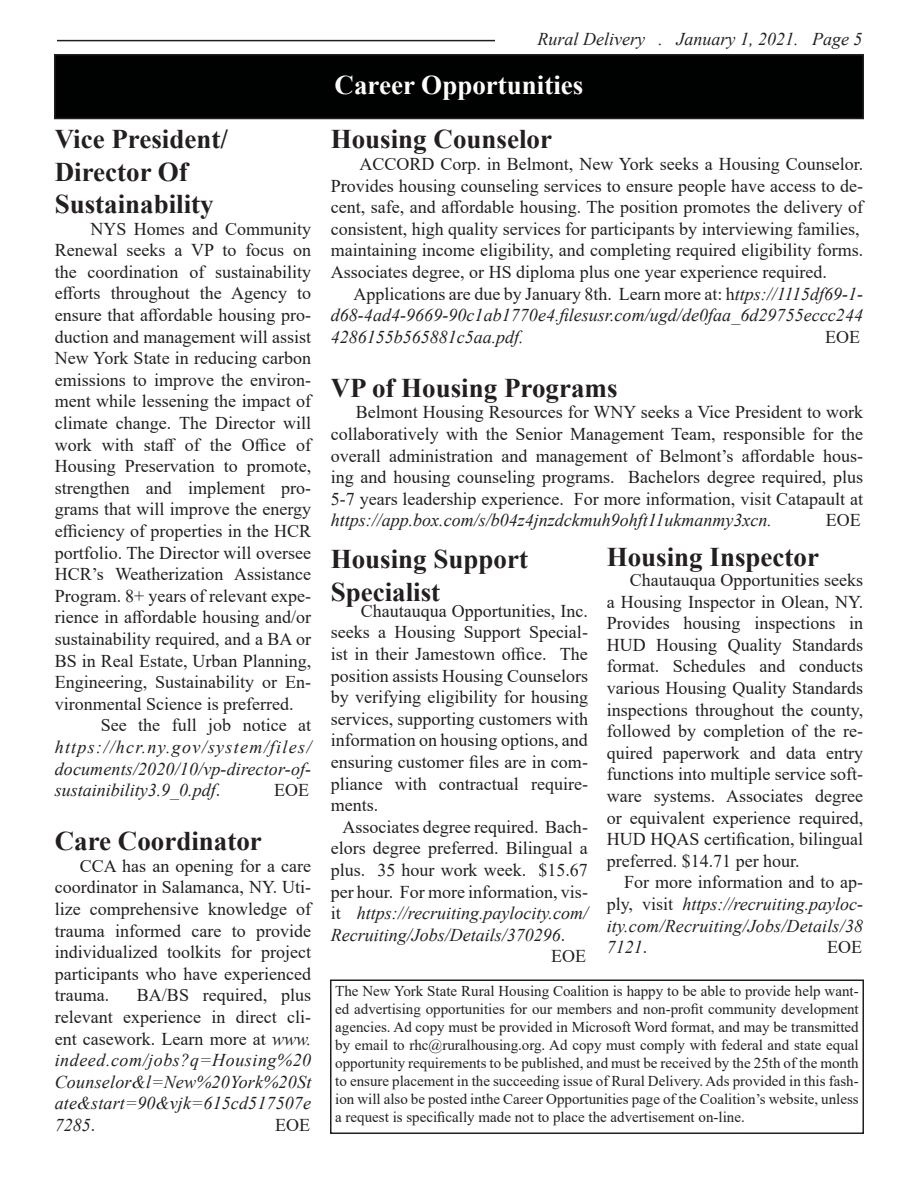
<style>
.page{position:relative;width:918px;height:1188px;background:#fff}
.page>*{position:absolute;margin:0;border:0;box-sizing:border-box;transform-origin:0 0}
.t1{font:700 27px "Times New Roman";color:#231f20}
.t2{font:700 27px "Times New Roman";color:#fffdfc}
.t3{font:18px/21.6px "Times New Roman";color:#231f20;text-align:justify}
.t4{font:italic 18px/21.6px "Times New Roman";color:#231f20;text-align:justify}
.t5{font:15px/18px "Times New Roman";color:#231f20;text-align:justify}
.s1{font-style:normal}
.s2{font-style:italic}
</style>
<div class="page">
<hr style="left:57px;top:40px;width:438px;height:1px;background:#231f20">
<div style="left:55px;top:55px;width:808px;height:63px;background:#000201"></div>
<div style="left:54px;top:54px;width:810px;height:65px;border:2px solid #231f20"></div>
<div style="left:330px;top:980px;width:534px;height:154px;border:2px solid #231f20"></div>
<p class="t1" style="left:55px;top:120px;width:175px">Vice President/</p>
<p class="t1" style="left:55px;top:152px;width:135px">Director Of</p>
<p class="t1" style="left:55px;top:184px;width:161px">Sustainability</p>
<p class="t3" style="left:55px;top:217px;width:258px;text-indent:36px">NYS Homes and Community Renewal seeks a VP to focus on the coordination of sustainability efforts throughout the Agency to ensure that affordable housing pro&shy;duction and management will assist New York State in reducing carbon emissions to improve the environ&shy;ment while lessening the impact of climate change. The Director will work with staff of the Office of Housing Preservation to promote, strengthen and implement pro&shy;grams that will improve the energy efficiency of properties in the HCR portfolio. The Director will oversee HCR’s Weatherization Assistance Program. 8+ years of relevant expe&shy;rience in affordable housing and/or sustainability required, and a BA or BS in Real Estate, Urban Planning, Engineering, Sustainability or En&shy;vironmental Science is preferred.</p>
<p class="t4" style="left:55px;top:714px;width:258px;text-indent:46px"><span class="s1">See the full job notice at </span>https://hcr.ny.gov/system/files/ documents/2020/10/vp-director-of&shy;sustainibility3.9_0.pdf<span class="s1">.</span></p>
<p class="t3" style="left:274px;top:779px;width:36px">EOE</p>
<p class="t1" style="left:55px;top:822px;width:209px">Care Coordinator</p>
<p class="t3" style="left:55px;top:854px;width:258px;text-indent:25px">CCA has an opening for a care coordinator in Salamanca, NY. Uti&shy;lize comprehensive knowledge of trauma informed care to provide individualized toolkits for project participants who have experienced trauma.</p>
<p class="t4" style="left:55px;top:984px;width:258px;text-indent:82px"><span class="s1">BA/BS required, plus relevant experience in direct cli&shy;ent casework. Learn more at</span> www. indeed.com/jobs?q=Housing%20<br>Counselor&amp;l=New%20York%20St ate&amp;start=90&amp;vjk=615cd517507e 7285<span class="s1">.</span></p>
<p class="t3" style="left:275px;top:1114px;width:36px">EOE</p>
<p class="t4" style="left:538px;top:28px;width:326px">Rural Delivery . January 1, 2021. Page 5</p>
<p class="t2" style="left:335px;top:65px;width:250px">Career Opportunities</p>
<p class="t1" style="left:331px;top:120px;width:223px">Housing Counselor</p>
<p class="t3" style="left:331px;top:153px;width:534px;text-indent:29px">ACCORD Corp. in Belmont, New York seeks a Housing Counselor.<br>Provides housing counseling services to ensure people have access to de&shy;cent, safe, and affordable housing. The position promotes the delivery of consistent, high quality services for participants by interviewing families,</p>
<p class="t3" style="left:331px;top:239px;width:534px">maintaining income eligibility, and completing required eligibility forms.<br>Associates degree, or HS diploma plus one year experience required.</p>
<p class="t4" style="left:331px;top:282px;width:534px;text-indent:23px"><span class="s1">Applications are due by January 8th. Learn more at: h</span>ttps://1115df69-1- d68-4ad4-9669-90c1ab1770e4.filesusr.com/ugd/de0faa_6d29755eccc244<br>4286155b565881c5aa.pdf.</p>
<p class="t3" style="left:825px;top:325px;width:36px">EOE</p>
<p class="t1" style="left:331px;top:368px;width:288px">VP of Housing Programs</p>
<p class="t3" style="left:331px;top:401px;width:534px;text-indent:25px">Belmont Housing Resources for WNY seeks a Vice President to work collaboratively with the Senior Management Team, responsible for the overall administration and management of Belmont’s affordable hous&shy;ing and housing counseling programs. Bachelors degree required, plus 5-7 years leadership experience. For more information, visit Catapault at <span class="s2">https://app.box.com/s/b04z4jnzdckmuh9ohft11ukmanmy3xcn.</span></p>
<p class="t3" style="left:826px;top:509px;width:36px">EOE</p>
<p class="t1" style="left:331px;top:540px;width:199px">Housing Support</p>
<p class="t1" style="left:331px;top:572px;width:111px">Specialist</p>
<p class="t3" style="left:331px;top:599px;width:259px;text-indent:30px">Chautauqua Opportunities, Inc. seeks a Housing Support Special&shy;ist in their Jamestown office. The position assists Housing Counselors by verifying eligibility for housing services, supporting customers with information on housing options, and ensuring customer files are in com&shy;pliance with contractual require&shy;ments.</p>
<p class="t3" style="left:343px;top:815px;width:247px">Associates degree required. Bach-</p>
<p class="t3" style="left:331px;top:837px;width:259px">elors degree preferred. Bilingual a</p>
<p class="t3" style="left:331px;top:859px;width:259px">plus. 35 hour work week. $15.67</p>
<p class="t3" style="left:331px;top:880px;width:259px">per hour. For more information, vis-</p>
<p class="t4" style="left:331px;top:902px;width:259px"><span class="s1">it</span> https://recruiting.paylocity.com/</p>
<p class="t4" style="left:331px;top:924px;width:236px">Recruiting/Jobs/Details/370296<span class="s1">.</span></p>
<p class="t3" style="left:551px;top:945px;width:36px">EOE</p>
<p class="t1" style="left:607px;top:537px;width:214px">Housing Inspector</p>
<p class="t3" style="left:607px;top:569px;width:258px;text-indent:23px">Chautauqua Opportunities seeks a Housing Inspector in Olean, NY.<br>Provides housing inspections in HUD Housing Quality Standards format. Schedules and conducts various Housing Quality Standards inspections throughout the county, followed by completion of the re&shy;quired paperwork and data entry functions into multiple service soft&shy;ware systems. Associates degree or equivalent experience required, HUD HQAS certification, bilingual preferred. $14.71 per hour.</p>
<p class="t4" style="left:607px;top:871px;width:258px;text-indent:17px"><span class="s1">For more information and to ap&shy;ply, visit</span> https://recruiting.payloc&shy;ity.com/Recruiting/Jobs/Details/38<br>7121<span class="s1">.</span></p>
<p class="t3" style="left:827px;top:936px;width:36px">EOE</p>
<p class="t5" style="left:335px;top:981px;width:525px">The New York State Rural Housing Coalition is happy to be able to provide help want&shy;ed advertising opportunities for our members and non-profit community development agencies. Ad copy must be provided in Microsoft Word format, and may be transmitted by email to rhc@ruralhousing.org. Ad copy must comply with federal and state equal opportunity requirements to be published, and must be received by the 25th of the month to ensure placement in the succeeding issue of Rural Delivery. Ads provided in this fash&shy;ion will also be posted inthe Career Opportunities page of the Coalition’s website, unless a request is specifically made not to place the advertisement on-line.</p>
</div>
